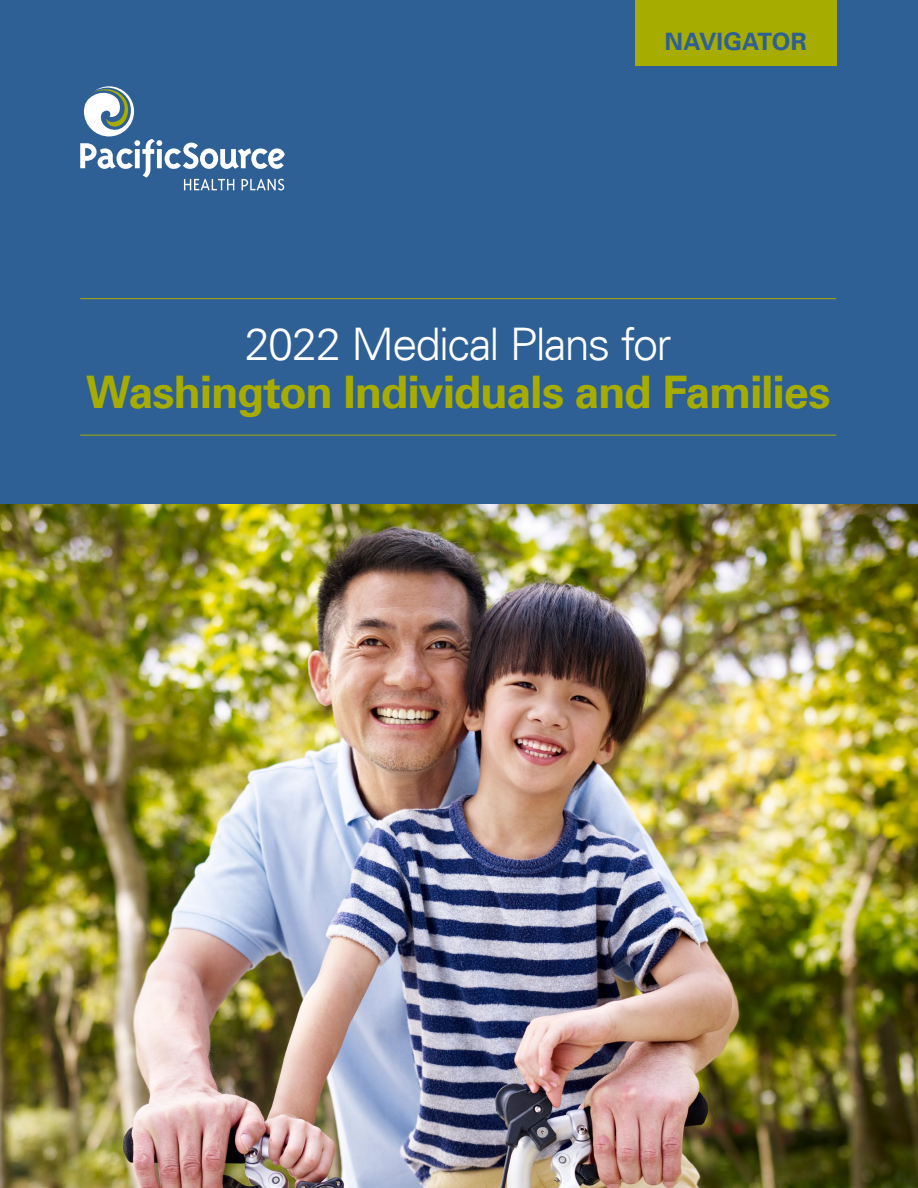
<style>
.page{position:relative;width:918px;height:1188px;background:#fff}
.page>*{position:absolute;margin:0;border:0;box-sizing:border-box;transform-origin:0 0}
.t1{font:700 45px "Univers LT";letter-spacing:-.025em;color:#a7ac00}
.t2{font:300 45px "Univers LT";letter-spacing:-.035em;color:#fff}
.t3{font:700 24px "Univers LT";letter-spacing:.005em;color:#2e6095}
</style>
<div class="page">
<div style="left:0;top:0;width:918px;height:521px;background:#2e6095"></div>
<svg style="left:80px;top:86px;width:205px;height:104px"></svg>
<div style="left:635px;top:0;width:201px;height:65px;background:#a7ac00"></div>
<hr style="left:80px;top:298px;width:756px;height:1px;background:#a7ac00">
<hr style="left:80px;top:435px;width:756px;height:1px;background:#a7ac00">
<img style="left:0;top:505px;width:918px;height:683px">
<p class="t3" style="left:665px;top:28px;width:144px">NAVIGATOR</p>
<p class="t2" style="left:245px;top:317px;width:428px">2022 Medical Plans for</p>
<p class="t1" style="left:86px;top:366px;width:746px">Washington Individuals and Families</p>
</div>
